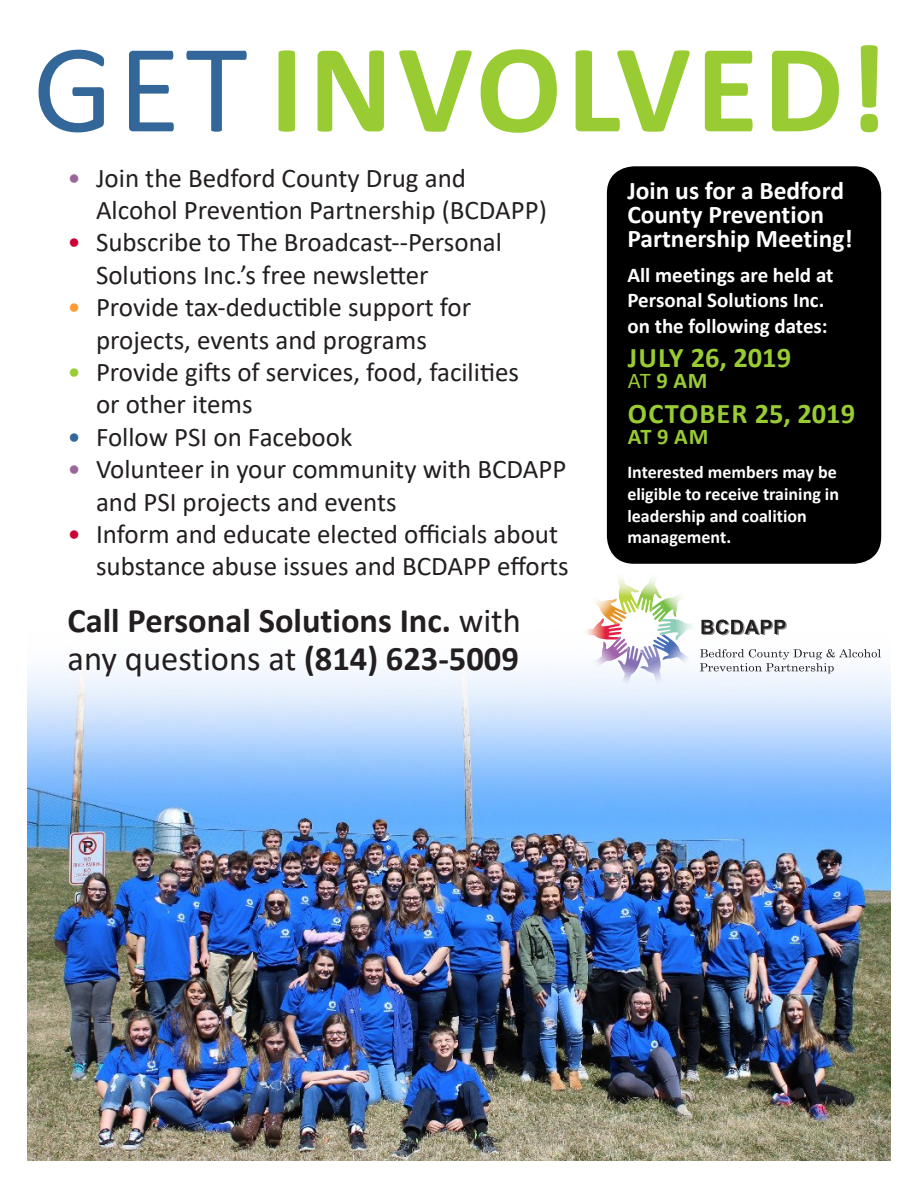
<style>
.page{position:relative;width:918px;height:1188px;background:#fff}
.page>*{position:absolute;margin:0;border:0;box-sizing:border-box;transform-origin:0 0}
.t1{font:700 127.5px "Calibri";letter-spacing:.04em;color:#9c3}
.t2{font:700 34.5px "Calibri";color:#231f20}
.t3{font:34.5px "Calibri";color:#231f20}
.t4{font:700 28.5px "Calibri";letter-spacing:.025em;color:#9c3}
.t5{font:700 28.5px "Calibri";color:#9c3}
.t6{font:27px/32.4px "Calibri";color:#231f20}
.t7{font:700 25.5px/24px "Calibri";color:#fff}
.t8{font:700 22.5px "Calibri";color:#9c3}
.t9{font:700 21px "Calibri";color:#fff}
.t10{font:700 18px/21.6px "Calibri";color:#fff}
.s1{font-weight:400;color:#369}
.s2{color:#969}
.s3{color:#c03}
.s4{color:#f93}
.s5{color:#9c3}
.s6{color:#369}
.s7{font-weight:400}
.s8{font-weight:700}
</style>
<div class="page">
<img style="left:27px;top:619px;width:864px;height:542px">
<div style="left:607px;top:166px;width:274px;height:398px;background:#000;border-radius:27px"></div>
<img style="left:587px;top:637px;width:40px;height:35px">
<img style="left:618px;top:646px;width:22px;height:44px">
<img style="left:640px;top:646px;width:26px;height:44px">
<img style="left:653px;top:634px;width:42px;height:34px">
<img style="left:657px;top:619px;width:44px;height:21px">
<img style="left:652px;top:595px;width:40px;height:27px">
<img style="left:640px;top:578px;width:22px;height:35px">
<img style="left:617px;top:577px;width:23px;height:36px">
<img style="left:594px;top:590px;width:33px;height:34px">
<img style="left:580px;top:618px;width:43px;height:22px">
<svg style="left:701px;top:620px;width:86px;height:15px"></svg>
<svg style="left:700px;top:649px;width:181px;height:24px"></svg>
<p class="t1" style="left:33px;top:-1px;width:856px"><span class="s1">GET</span> INVOLVED!</p>
<p class="t6" style="left:68px;top:161px;width:400px"><span class="s2">•</span> Join the Bedford County Drug and</p>
<p class="t6" style="left:96px;top:193px;width:452px">Alcohol Prevention Partnership (BCDAPP)</p>
<p class="t6" style="left:68px;top:226px;width:436px"><span class="s3">•</span> Subscribe to The Broadcast--Personal</p>
<p class="t6" style="left:96px;top:258px;width:334px">Solutions Inc.’s free newsletter</p>
<p class="t6" style="left:68px;top:290px;width:405px"><span class="s4">•</span> Provide tax-deductible support for</p>
<p class="t6" style="left:96px;top:323px;width:332px">projects, events and programs</p>
<p class="t6" style="left:68px;top:355px;width:453px"><span class="s5">•</span> Provide gifts of services, food, facilities</p>
<p class="t6" style="left:96px;top:388px;width:158px">or other items</p>
<p class="t6" style="left:68px;top:420px;width:286px"><span class="s6">•</span> Follow PSI on Facebook</p>
<p class="t6" style="left:96px;top:452px;width:472px;text-indent:-29px"><span class="s2">•</span> Volunteer in your community with BCDAPP and PSI projects and events</p>
<p class="t6" style="left:96px;top:517px;width:474px;text-indent:-29px"><span class="s3">•</span> Inform and educate elected officials about substance abuse issues and BCDAPP efforts</p>
<p class="t2" style="left:68px;top:597px;width:455px">Call Personal Solutions Inc. <span class="s7">with</span></p>
<p class="t3" style="left:68px;top:634px;width:453px">any questions at <span class="s8">(814) 623-5009</span></p>
<p class="t7" style="left:627px;top:179px;width:227px">Join us for a Bedford<br>County Prevention<br>Partnership Meeting!</p>
<p class="t9" style="left:627px;top:260px;width:208px">All meetings are held at</p>
<p class="t9" style="left:627px;top:286px;width:198px">Personal Solutions Inc.</p>
<p class="t9" style="left:627px;top:311px;width:202px">on the following dates:</p>
<p class="t5" style="left:628px;top:338px;width:165px">JULY 26, 2019</p>
<p class="t8" style="left:628px;top:365px;width:81px"><span class="s7">AT</span> 9 AM</p>
<p class="t4" style="left:628px;top:393px;width:229px">OCTOBER 25, 2019</p>
<p class="t8" style="left:628px;top:421px;width:82px">AT 9 AM</p>
<p class="t10" style="left:627px;top:461px;width:213px">Interested members may be eligible to receive training in leadership and coalition management.</p>
</div>
